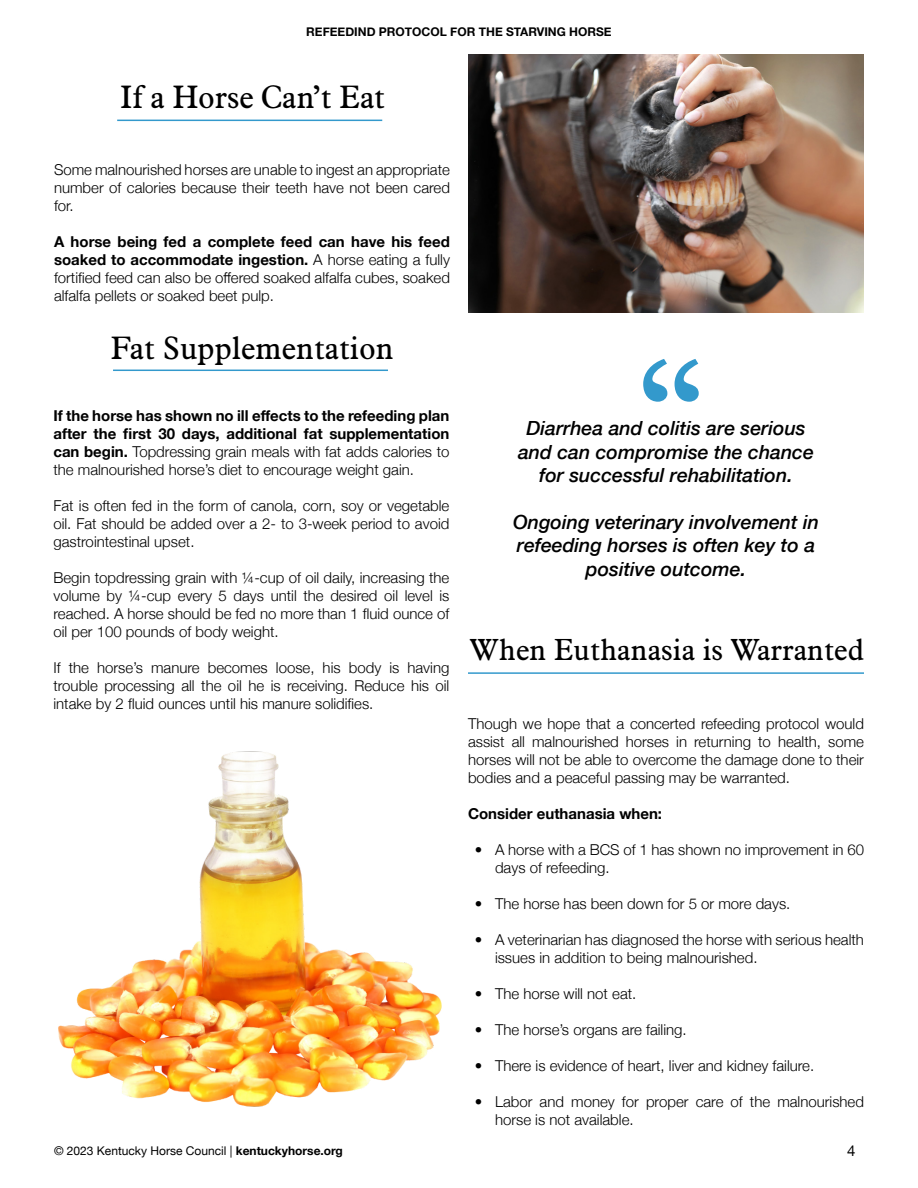
<style>
.page{position:relative;width:918px;height:1188px;background:#fff}
.page>*{position:absolute;margin:0;border:0;box-sizing:border-box;transform-origin:0 0}
.t1{font:145.65px "Aldine 721 BT";color:#39c}
.t2{font:31.65px "Aldine 721 BT";color:#000}
.t3{font:29.7px "Aldine 721 BT";color:#000}
.t4{font:italic 500 19.5px/23.4px "Helvetica Neue";color:#000;text-align:center}
.t5{font:300 15px/18px "Helvetica Neue";color:#000;text-align:justify}
.t6{font:700 15px/18px "Helvetica Neue";color:#000;text-align:justify}
.t7{font:15px "Helvetica Neue";color:#000}
.t8{font:12px "Helvetica Neue";color:#000}
.t9{font:700 12px "Helvetica Neue";color:#000}
.s1{font-weight:700}
.s2{font-weight:300}
</style>
<div class="page">
<hr style="left:117px;top:120px;width:265px;height:1px;background:#39c">
<hr style="left:113px;top:370px;width:275px;height:1px;background:#39c">
<hr style="left:468px;top:672px;width:396px;height:2px;background:#39c">
<img style="left:468px;top:54px;width:396px;height:258px">
<img style="left:58px;top:751px;width:384px;height:356px">
<p class="t9" style="left:306px;top:22px;width:307px">REFEEDIND PROTOCOL FOR THE STARVING HORSE</p>
<h2 class="t2" style="left:120px;top:78px;width:266px">If a Horse Can’t Eat</h2>
<p class="t5" style="left:54px;top:160px;width:398px">Some malnourished horses are unable to ingest an appropriate number of calories because their teeth have not been cared for.</p>
<p class="t5" style="left:54px;top:232px;width:398px"><span class="s1">A horse being fed a complete feed can have his feed soaked to accommodate ingestion.</span> A horse eating a fully fortified feed can also be offered soaked alfalfa cubes, soaked alfalfa pellets or soaked beet pulp.</p>
<h2 class="t2" style="left:110px;top:328px;width:285px">Fat Supplementation</h2>
<p class="t6" style="left:53px;top:407px;width:398px">If the horse has shown no ill effects to the refeeding plan after the first 30 days, additional fat supplementation can begin. <span class="s2">Topdressing grain meals with fat adds calories to the malnourished horse’s diet to encourage weight gain.</span></p>
<p class="t5" style="left:53px;top:496px;width:397px">Fat is often fed in the form of canola, corn, soy or vegetable oil. Fat should be added over a 2- to 3-week period to avoid gastrointestinal upset.</p>
<p class="t5" style="left:53px;top:568px;width:397px">Begin topdressing grain with ¼-cup of oil daily, increasing the volume by ¼-cup every 5 days until the desired oil level is reached. A horse should be fed no more than 1 fluid ounce of oil per 100 pounds of body weight.</p>
<p class="t5" style="left:53px;top:658px;width:397px">If the horse’s manure becomes loose, his body is having trouble processing all the oil he is receiving. Reduce his oil intake by 2 fluid ounces until his manure solidifies.</p>
<h1 class="t1" style="left:637px;top:324px;width:69px">“</h1>
<h3 class="t4" style="left:526px;top:415px;width:281px">Diarrhea and colitis are serious</h3>
<h3 class="t4" style="left:539px;top:462px;width:255px">for successful rehabilitation.</h3>
<h3 class="t4" style="left:518px;top:439px;width:297px">and can compromise the chance</h3>
<h3 class="t4" style="left:513px;top:509px;width:307px">Ongoing veterinary involvement in refeeding horses is often key to a positive outcome.</h3>
<h3 class="t3" style="left:470px;top:631px;width:396px">When Euthanasia is Warranted</h3>
<p class="t5" style="left:468px;top:714px;width:397px">Though we hope that a concerted refeeding protocol would assist all malnourished horses in returning to health, some horses will not be able to overcome the damage done to their bodies and a peaceful passing may be warranted.</p>
<p class="t6" style="left:468px;top:805px;width:196px">Consider euthanasia when:</p>
<p class="t5" style="left:495px;top:840px;width:371px;text-indent:-20px">• A horse with a BCS of 1 has shown no improvement in 60 days of refeeding.</p>
<p class="t5" style="left:475px;top:894px;width:317px">• The horse has been down for 5 or more days.</p>
<p class="t5" style="left:495px;top:930px;width:371px;text-indent:-20px">• A veterinarian has diagnosed the horse with serious health issues in addition to being malnourished.</p>
<p class="t5" style="left:475px;top:984px;width:163px">• The horse will not eat.</p>
<p class="t5" style="left:475px;top:1020px;width:213px">• The horse’s organs are failing.</p>
<p class="t5" style="left:475px;top:1056px;width:341px">• There is evidence of heart, liver and kidney failure.</p>
<p class="t5" style="left:495px;top:1092px;width:371px;text-indent:-20px">• Labor and money for proper care of the malnourished horse is not available.</p>
<p class="t8" style="left:54px;top:1142px;width:290px">© 2023 Kentucky Horse Council | <span class="s1">kentuckyhorse.org</span></p>
<p class="t7" style="left:847px;top:1140px;width:10px">4</p>
</div>
